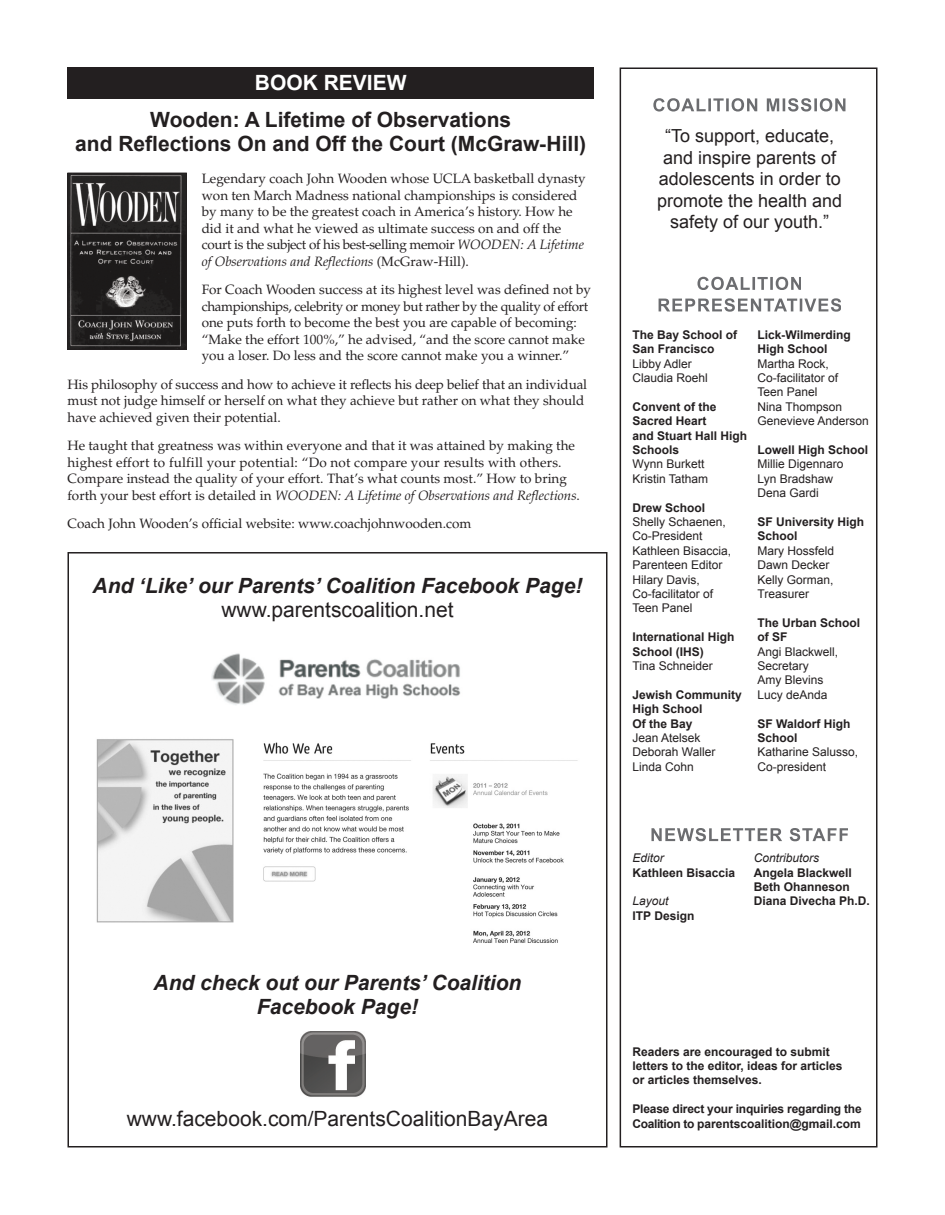
<style>
.page{position:relative;width:945px;height:1215px;background:#fff}
.page>*{position:absolute;margin:0;border:0;box-sizing:border-box;transform-origin:0 0}
.t1{font:italic 700 21px/24px "Arial";color:#231f20;text-align:center}
.t2{font:700 21px/24px "Arial";color:#231f20;text-align:center}
.t3{font:21px "Arial";color:#231f20}
.t4{font:700 21px "Arial";color:#fff}
.t5{font:18px/21.6px "Arial";color:#231f20;text-align:center}
.t6{font:13.5px/16.5px "Palatino";color:#231f20}
.t7{font:700 12px/14.4px "Arial";color:#231f20}
.t8{font:12px/14.4px "Arial";color:#231f20}
.t9{font:italic 12px "Arial";color:#231f20}
.s1{font-style:italic}
</style>
<div class="page">
<div style="left:68px;top:68px;width:526px;height:31px;background:#231f20"></div>
<div style="left:620px;top:68px;width:258px;height:1080px;border:2px solid #231f20"></div>
<svg style="left:653px;top:98px;width:158px;height:14px"></svg>
<svg style="left:697px;top:277px;width:104px;height:13px"></svg>
<svg style="left:659px;top:298px;width:180px;height:14px"></svg>
<svg style="left:651px;top:828px;width:197px;height:13px"></svg>
<img style="left:211px;top:653px;width:250px;height:52px">
<div style="left:68px;top:552px;width:540px;height:595px;border:2px solid #231f20"></div>
<img style="left:96px;top:739px;width:482px;height:204px">
<img style="left:301px;top:1032px;width:65px;height:65px">
<img style="left:70px;top:175px;width:115px;height:173px">
<div style="left:68px;top:173px;width:119px;height:177px;border:1px solid #231f20"></div>
<h1 class="t4" style="left:255px;top:71px;width:153px">BOOK REVIEW</h1>
<h1 class="t2" style="left:75px;top:108px;width:513px">Wooden: A Lifetime of Observations<br>and Reflections On and Off the Court (McGraw-Hill)</h1>
<p class="t6" style="left:202px;top:172px;width:386px">Legendary coach John Wooden whose UCLA basketball dynasty won ten March Madness national championships is considered by many to be the greatest coach in America’s history. How he did it and what he viewed as ultimate success on and off the court is the subject of his best-selling memoir <span class="s1">WOODEN: A Lifetime of Observations and Reflections</span> (McGraw-Hill).</p>
<p class="t6" style="left:202px;top:283px;width:391px">For Coach Wooden success at its highest level was defined not by championships, celebrity or money but rather by the quality of effort one puts forth to become the best you are capable of becoming: “Make the effort 100%,” he advised, “and the score cannot make you a loser. Do less and the score cannot make you a winner.”</p>
<p class="t6" style="left:67px;top:377px;width:521px">His philosophy of success and how to achieve it reflects his deep belief that an individual must not judge himself or herself on what they achieve but rather on what they should have achieved given their potential.</p>
<p class="t6" style="left:67px;top:439px;width:514px">He taught that greatness was within everyone and that it was attained by making the highest effort to fulfill your potential: “Do not compare your results with others.<br>Compare instead the quality of your effort. That’s what counts most.” How to bring forth your best effort is detailed in <span class="s1">WOODEN: A Lifetime of Observations and Reflections</span>.</p>
<p class="t6" style="left:67px;top:517px;width:405px">Coach John Wooden’s official website: www.coachjohnwooden.com</p>
<h1 class="t1" style="left:93px;top:574px;width:491px">And ‘Like’ our Parents’ Coalition Facebook Page!</h1>
<h1 class="t3" style="left:221px;top:598px;width:234px">www.parentscoalition.net</h1>
<h1 class="t1" style="left:154px;top:970px;width:369px">And check out our Parents’ Coalition<br>Facebook Page!</h1>
<h1 class="t3" style="left:127px;top:1107px;width:423px">www.facebook.com/ParentsCoalitionBayArea</h1>
<h2 class="t5" style="left:657px;top:125px;width:187px">“to support, educate, and inspire parents of adolescents in order to promote the health and safety of our youth.”</h2>
<p class="t7" style="left:632px;top:327px;width:106px">The Bay School of<br>San Francisco</p>
<p class="t8" style="left:632px;top:356px;width:77px">Libby Adler<br>Claudia Roehl</p>
<p class="t7" style="left:632px;top:399px;width:116px">Convent of the<br>Sacred Heart<br>and Stuart Hall High<br>Schools</p>
<p class="t8" style="left:632px;top:457px;width:77px">Wynn Burkett<br>Kristin tatham</p>
<p class="t7" style="left:632px;top:500px;width:74px">Drew School</p>
<p class="t8" style="left:632px;top:515px;width:100px">shelly schaenen,<br>Co-President<br>Kathleen Bisaccia,<br>Parenteen editor<br>Hilary Davis,<br>Co-facilitator of teen Panel</p>
<p class="t7" style="left:632px;top:630px;width:104px">International High<br>School (IHS)</p>
<p class="t8" style="left:632px;top:659px;width:82px">tina schneider</p>
<p class="t7" style="left:632px;top:687px;width:111px">Jewish Community<br>High School<br>Of the Bay</p>
<p class="t8" style="left:632px;top:731px;width:84px">Jean Atelsek<br>Deborah Waller<br>Linda Cohn</p>
<p class="t7" style="left:758px;top:327px;width:95px">Lick-Wilmerding<br>High School</p>
<p class="t8" style="left:758px;top:356px;width:113px">Martha Rock,<br>Co-facilitator of<br>teen Panel<br>nina thompson<br>Genevieve Anderson</p>
<p class="t7" style="left:758px;top:443px;width:112px">Lowell High School</p>
<p class="t8" style="left:758px;top:457px;width:88px">Millie Digennaro<br>Lyn Bradshaw<br>Dena Gardi</p>
<p class="t7" style="left:758px;top:515px;width:108px">SF University High<br>School</p>
<p class="t8" style="left:758px;top:543px;width:78px">Mary Hossfeld<br>Dawn Decker<br>Kelly Gorman, treasurer</p>
<p class="t7" style="left:758px;top:615px;width:104px">The Urban School of SF</p>
<p class="t8" style="left:758px;top:644px;width:82px">Angi Blackwell, secretary<br>Amy Blevins<br>Lucy deAnda</p>
<p class="t7" style="left:758px;top:716px;width:94px">SF Waldorf High<br>School</p>
<p class="t8" style="left:758px;top:745px;width:102px">Katharine salusso,<br>Co-president</p>
<p class="t9" style="left:632px;top:851px;width:33px">Editor</p>
<p class="t7" style="left:632px;top:865px;width:104px">Kathleen Bisaccia</p>
<p class="t9" style="left:632px;top:895px;width:38px">Layout</p>
<p class="t7" style="left:632px;top:908px;width:64px">ITP Design</p>
<p class="t9" style="left:754px;top:851px;width:67px">Contributors</p>
<p class="t7" style="left:754px;top:865px;width:118px">Angela Blackwell<br>Beth Ohanneson<br>Diana Divecha Ph.D.</p>
<p class="t7" style="left:632px;top:1044px;width:212px">Readers are encouraged to submit letters to the editor, ideas for articles or articles themselves.</p>
<p class="t7" style="left:632px;top:1102px;width:231px">Please direct your inquiries regarding the<br>Coalition to parentscoalition@gmail.com</p>
</div>
